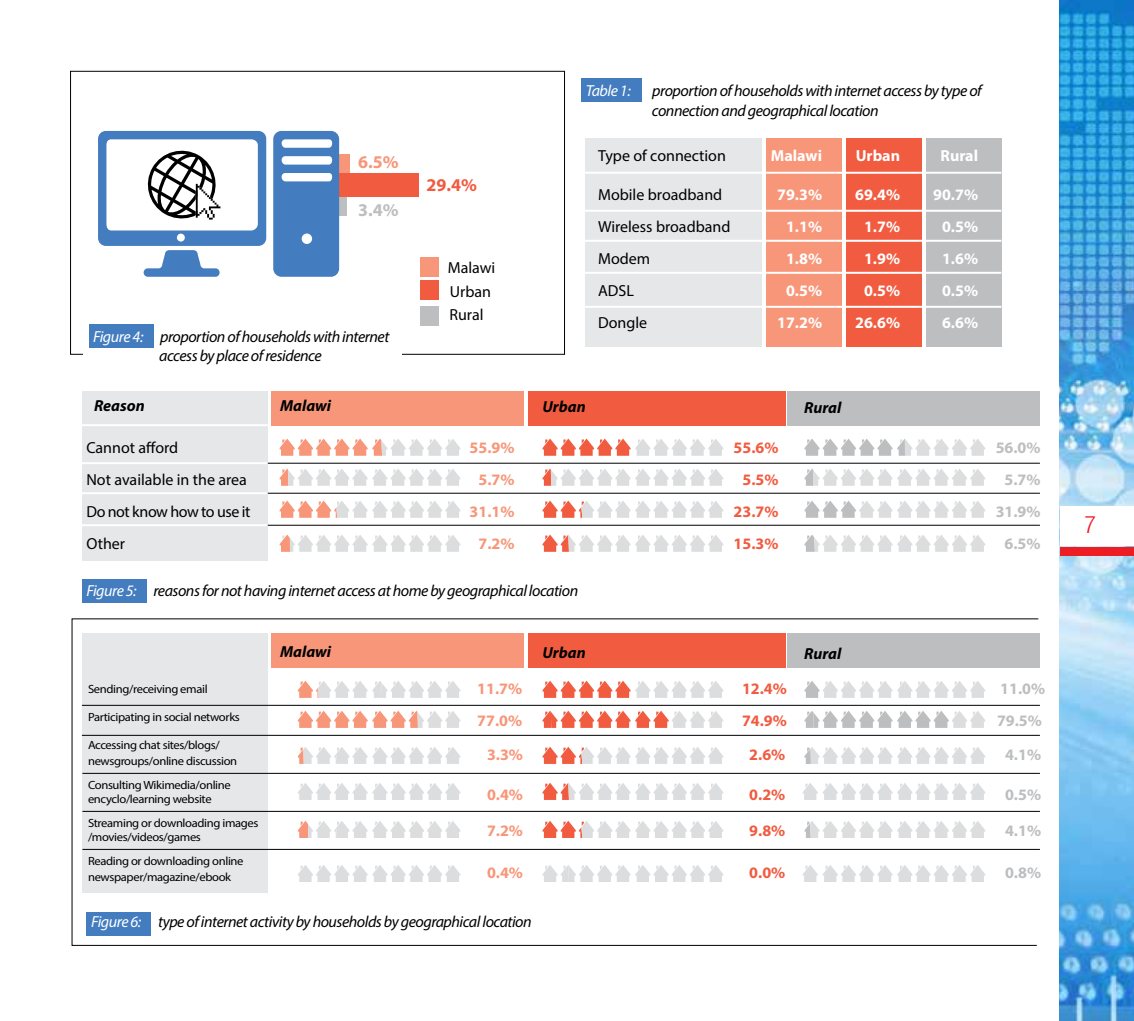
<style>
.page{position:relative;width:1134px;height:1021px;background:#fff}
.page>*{position:absolute;margin:0;border:0;box-sizing:border-box;transform-origin:0 0}
.t1{font:300 condensed 24px "Helvetica Neue LT Std";color:#ed1d24}
.t2{font:700 18px "Myriad Pro";color:#f15b40}
.t3{font:700 18px "Myriad Pro";color:#f79679}
.t4{font:700 18px "Myriad Pro";color:#bcbec0}
.t5{font:italic 16px/19.2px "Myriad Pro";letter-spacing:-.03em;color:#000;text-align:center}
.t6{font:16px/23.2px "Myriad Pro";color:#000}
.t7{font:700 16px "Myriad Pro";color:#fff}
.t8{font:700 16px "Myriad Pro";color:#f15b40}
.t9{font:700 16px "Myriad Pro";color:#f79679}
.t10{font:700 16px "Myriad Pro";color:#bcbec0}
.t11{font:italic 700 16px "Myriad Pro";color:#000}
.t12{font:16px "Myriad Pro";letter-spacing:-.03em;color:#000}
.t13{font:italic 16px "Myriad Pro";letter-spacing:-.03em;color:#fff}
.t14{font:11.8px/16px "Myriad Pro";letter-spacing:-.03em;color:#000;scale:1.06 1}
.s1{color:#fff}
</style>
<div class="page">
<img style="left:1060px;top:0;width:74px;height:1020px">
<div style="left:1060px;top:506px;width:74px;height:39px;background:#fff"></div>
<div style="left:1060px;top:547px;width:74px;height:8px;background:#ed1d24"></div>
<div style="left:271px;top:391px;width:253px;height:35px;background:#f79679"></div>
<div style="left:82px;top:391px;width:186px;height:169px;background:#e6e7e8"></div>
<div style="left:82px;top:579px;width:64px;height:24px;background:#437cbf"></div>
<div style="left:581px;top:79px;width:60px;height:23px;background:#437cbf"></div>
<div style="left:926px;top:139px;width:75px;height:208px;background:#bcbec0"></div>
<div style="left:846px;top:139px;width:75px;height:208px;background:#f15b40"></div>
<div style="left:766px;top:139px;width:75px;height:208px;background:#f79679"></div>
<div style="left:586px;top:139px;width:176px;height:208px;background:#e6e7e8"></div>
<div style="left:338px;top:154px;width:12px;height:19px;background:#f79679"></div>
<div style="left:334px;top:197px;width:13px;height:19px;background:#bcbec0"></div>
<div style="left:334px;top:173px;width:85px;height:24px;background:#f15b40"></div>
<div style="left:420px;top:257px;width:18px;height:19px;background:#f79679"></div>
<div style="left:420px;top:280px;width:18px;height:19px;background:#f15b40"></div>
<div style="left:420px;top:306px;width:18px;height:19px;background:#bcbec0"></div>
<div style="left:89px;top:324px;width:64px;height:24px;background:#437cbf"></div>
<svg style="left:98px;top:131px;width:241px;height:146px"></svg>
<hr style="left:581px;top:172px;width:420px;height:2px;background:#fff">
<hr style="left:581px;top:210px;width:420px;height:2px;background:#fff">
<hr style="left:581px;top:240px;width:420px;height:2px;background:#fff">
<hr style="left:581px;top:272px;width:420px;height:2px;background:#fff">
<hr style="left:581px;top:306px;width:420px;height:2px;background:#fff">
<hr style="left:78px;top:424px;width:190px;height:2px;background:#fff">
<hr style="left:78px;top:462px;width:962px;height:2px;background:#fff">
<hr style="left:78px;top:492px;width:190px;height:2px;background:#fff">
<hr style="left:78px;top:524px;width:190px;height:2px;background:#fff">
<svg style="left:542px;top:438px;width:181px;height:18px"></svg>
<svg style="left:804px;top:501px;width:181px;height:17px"></svg>
<svg style="left:280px;top:438px;width:180px;height:18px"></svg>
<svg style="left:280px;top:468px;width:180px;height:18px"></svg>
<svg style="left:280px;top:500px;width:180px;height:18px"></svg>
<svg style="left:280px;top:534px;width:180px;height:18px"></svg>
<svg style="left:804px;top:438px;width:181px;height:18px"></svg>
<svg style="left:804px;top:469px;width:181px;height:17px"></svg>
<svg style="left:804px;top:535px;width:181px;height:17px"></svg>
<svg style="left:542px;top:534px;width:181px;height:18px"></svg>
<svg style="left:542px;top:500px;width:181px;height:18px"></svg>
<svg style="left:542px;top:468px;width:181px;height:18px"></svg>
<div style="left:528px;top:391px;width:257px;height:35px;background:#f15b40"></div>
<div style="left:787px;top:391px;width:253px;height:35px;background:#bcbec0"></div>
<hr style="left:268px;top:462px;width:772px;height:1px;background:#000">
<hr style="left:268px;top:492px;width:772px;height:1px;background:#000">
<hr style="left:268px;top:524px;width:772px;height:1px;background:#000">
<hr style="left:82px;top:704px;width:958px;height:1px;background:#000">
<hr style="left:82px;top:734px;width:958px;height:1px;background:#000">
<hr style="left:82px;top:772px;width:958px;height:1px;background:#000">
<hr style="left:82px;top:810px;width:958px;height:1px;background:#000">
<hr style="left:82px;top:848px;width:958px;height:1px;background:#000">
<svg style="left:71px;top:618px;width:968px;height:328px"></svg>
<p class="t3" style="left:358px;top:150px;width:42px">6.5%</p>
<p class="t4" style="left:358px;top:198px;width:42px">3.4%</p>
<p class="t5" style="left:93px;top:326px;width:298px"><span class="s1">Figure 4:</span> proportion of households with internet access by place of residence</p>
<p class="t2" style="left:426px;top:173px;width:52px">29.4%</p>
<p class="t6" style="left:448px;top:256px;width:49px">Malawi<br>Urban<br>Rural</p>
<p class="t13" style="left:586px;top:81px;width:46px">Table 1:</p>
<p class="t5" style="left:652px;top:81px;width:331px;text-align:left">proportion of households with internet access by type of connection and geographical location</p>
<p class="t6" style="left:598px;top:144px;width:129px">Type of connection</p>
<p class="t7" style="left:771px;top:146px;width:53px">Malawi</p>
<p class="t7" style="left:856px;top:146px;width:46px">Urban</p>
<p class="t7" style="left:940px;top:146px;width:39px">Rural</p>
<p class="t6" style="left:598px;top:183px;width:126px">Mobile broadband</p>
<p class="t7" style="left:777px;top:184px;width:46px">79.3%</p>
<p class="t7" style="left:855px;top:184px;width:46px">69.4%</p>
<p class="t7" style="left:933px;top:184px;width:46px">90.7%</p>
<p class="t6" style="left:598px;top:215px;width:134px">Wireless broadband</p>
<p class="t7" style="left:786px;top:216px;width:37px">1.1%</p>
<p class="t7" style="left:864px;top:216px;width:37px">1.7%</p>
<p class="t7" style="left:942px;top:216px;width:37px">0.5%</p>
<p class="t6" style="left:598px;top:247px;width:54px">Modem</p>
<p class="t7" style="left:786px;top:248px;width:37px">1.8%</p>
<p class="t7" style="left:864px;top:248px;width:37px">1.9%</p>
<p class="t7" style="left:942px;top:248px;width:37px">1.6%</p>
<p class="t6" style="left:598px;top:279px;width:37px">ADSL</p>
<p class="t7" style="left:786px;top:280px;width:37px">0.5%</p>
<p class="t7" style="left:864px;top:280px;width:37px">0.5%</p>
<p class="t7" style="left:942px;top:280px;width:37px">0.5%</p>
<p class="t6" style="left:598px;top:311px;width:51px">Dongle</p>
<p class="t7" style="left:777px;top:312px;width:46px">17.2%</p>
<p class="t7" style="left:855px;top:312px;width:46px">26.6%</p>
<p class="t7" style="left:942px;top:312px;width:37px">6.6%</p>
<p class="t11" style="left:280px;top:395px;width:53px">Malawi</p>
<p class="t11" style="left:542px;top:396px;width:45px">Urban</p>
<p class="t11" style="left:804px;top:397px;width:39px">Rural</p>
<p class="t11" style="left:94px;top:395px;width:52px">Reason</p>
<p class="t6" style="left:86px;top:435px;width:93px">Cannot afford</p>
<p class="t9" style="left:470px;top:436px;width:46px">55.9%</p>
<p class="t8" style="left:734px;top:436px;width:46px">55.6%</p>
<p class="t10" style="left:996px;top:436px;width:46px">56.0%</p>
<p class="t6" style="left:86px;top:467px;width:162px">Not available in the area</p>
<p class="t9" style="left:478px;top:468px;width:38px">5.7%</p>
<p class="t8" style="left:742px;top:468px;width:37px">5.5%</p>
<p class="t10" style="left:1004px;top:468px;width:37px">5.7%</p>
<p class="t12" style="left:86px;top:501px;width:165px">Do not know how to use it</p>
<p class="t9" style="left:470px;top:500px;width:46px">31.1%</p>
<p class="t8" style="left:734px;top:500px;width:46px">23.7%</p>
<p class="t10" style="left:996px;top:500px;width:46px">31.9%</p>
<p class="t6" style="left:86px;top:531px;width:40px">Other</p>
<p class="t9" style="left:478px;top:532px;width:38px">7.2%</p>
<p class="t8" style="left:734px;top:532px;width:46px">15.3%</p>
<p class="t10" style="left:1004px;top:532px;width:37px">6.5%</p>
<p class="t5" style="left:86px;top:581px;width:493px"><span class="s1">Figure 5:</span> reasons for not having internet access at home by geographical location</p>
<p class="t14" style="left:88px;top:681px;width:114px">Sending/receiving email</p>
<p class="t14" style="left:88px;top:709px;width:145px">Participating in social networks</p>
<p class="t14" style="left:88px;top:737px;width:142px">Accessing chat sites/blogs/ newsgroups/online discussion</p>
<p class="t14" style="left:88px;top:778px;width:136px;line-height:14px">Consulting Wikimedia/online encyclo/learning website</p>
<p class="t14" style="left:88px;top:816px;width:162px;line-height:14px">Streaming or downloading images /movies/videos/games</p>
<p class="t14" style="left:88px;top:853px;width:148px">Reading or downloading online newspaper/magazine/ebook</p>
<p class="t11" style="left:280px;top:641px;width:53px">Malawi</p>
<p class="t11" style="left:542px;top:642px;width:45px">Urban</p>
<p class="t11" style="left:804px;top:643px;width:39px">Rural</p>
<p class="t9" style="left:477px;top:678px;width:46px">11.7%</p>
<p class="t8" style="left:742px;top:678px;width:46px">12.4%</p>
<p class="t10" style="left:1000px;top:678px;width:46px">11.0%</p>
<p class="t9" style="left:477px;top:710px;width:46px">77.0%</p>
<p class="t8" style="left:742px;top:710px;width:46px">74.9%</p>
<p class="t10" style="left:997px;top:710px;width:46px">79.5%</p>
<p class="t9" style="left:487px;top:744px;width:37px">3.3%</p>
<p class="t8" style="left:749px;top:744px;width:37px">2.6%</p>
<p class="t10" style="left:1005px;top:744px;width:37px">4.1%</p>
<p class="t9" style="left:487px;top:784px;width:37px">0.4%</p>
<p class="t8" style="left:749px;top:784px;width:37px">0.2%</p>
<p class="t10" style="left:1005px;top:784px;width:37px">0.5%</p>
<p class="t9" style="left:487px;top:820px;width:37px">7.2%</p>
<p class="t8" style="left:749px;top:820px;width:37px">9.8%</p>
<p class="t10" style="left:1005px;top:820px;width:37px">4.1%</p>
<p class="t9" style="left:487px;top:862px;width:37px">0.4%</p>
<p class="t8" style="left:749px;top:862px;width:37px">0.0%</p>
<p class="t10" style="left:1005px;top:862px;width:37px">0.8%</p>
<p class="t5" style="left:91px;top:911px;width:442px"><span class="s1">Figure 6:</span> type of internet activity by households by geographical location</p>
<h1 class="t1" style="left:1084px;top:511px;width:13px">7</h1>
</div>
